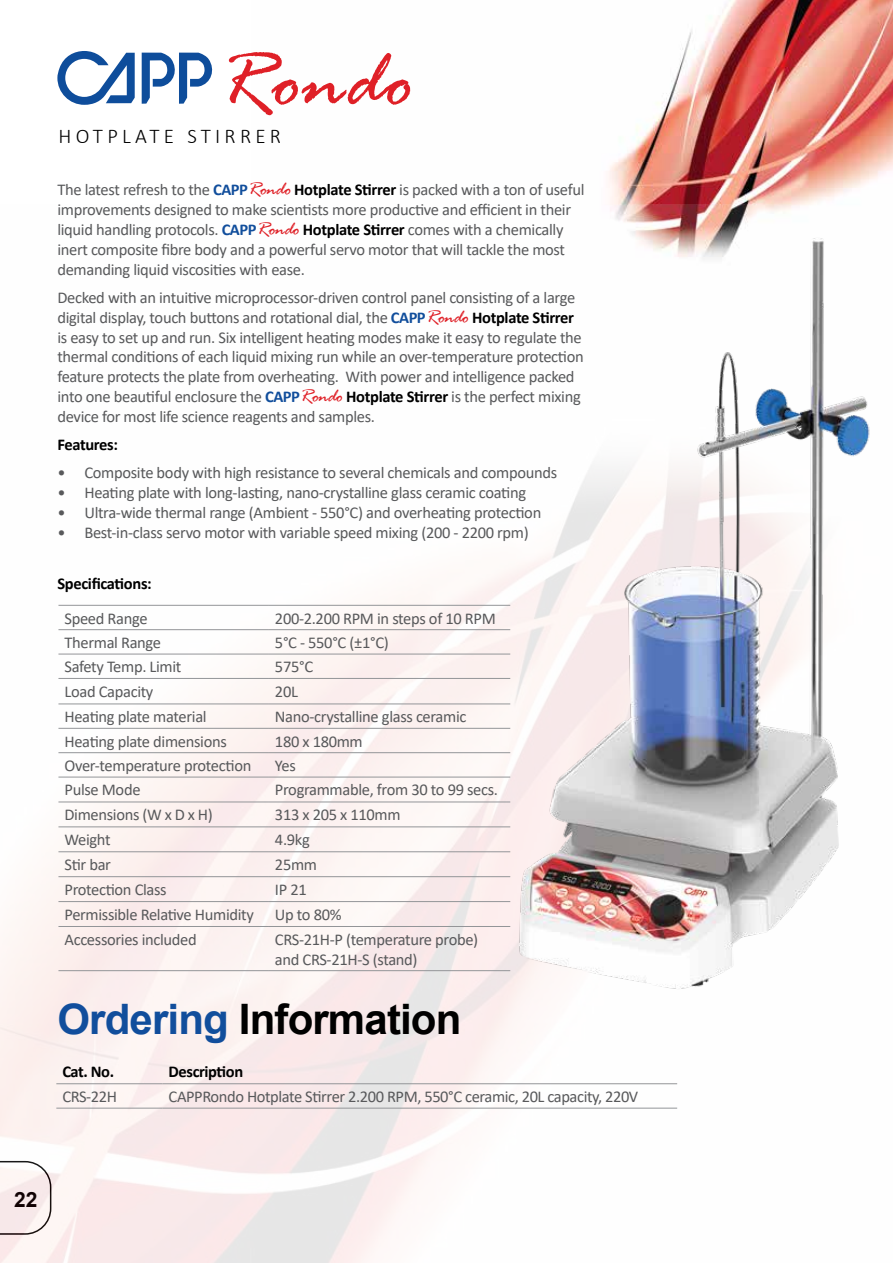
<style>
.page{position:relative;width:893px;height:1263px;background:#fff}
.page>*{position:absolute;margin:0;border:0;box-sizing:border-box;transform-origin:0 0}
.t1{font:italic 84.3px "Rage";color:#df2027}
.t2{font:700 42px "Arial";letter-spacing:-.02em;color:#000}
.t3{font:300 21px "Calibri";letter-spacing:.2em;color:#000}
.t4{font:700 21px "Arial";color:#000}
.t5{font:16.5px/19.8px "Calibri";letter-spacing:-.02em;color:#58595b}
.t6{font:700 16.5px "Calibri";letter-spacing:-.025em;color:#000}
.s1{font-weight:700;color:#114e9c}
.s2{font-family:"Rage";font-style:italic;font-size:19.5px;color:#df2027}
.s3{font-weight:700;color:#000}
.s4{color:#114e9c}
</style>
<div class="page">
<img style="left:609px;top:0;width:284px;height:204px">
<img style="left:0;top:204px;width:811px;height:1059px">
<hr style="left:58px;top:605px;width:211px;height:1px;background:#939598">
<hr style="left:269px;top:605px;width:241px;height:1px;background:#939598">
<hr style="left:58px;top:629px;width:211px;height:1px;background:#939598">
<hr style="left:269px;top:629px;width:241px;height:1px;background:#939598">
<hr style="left:58px;top:654px;width:211px;height:1px;background:#939598">
<hr style="left:269px;top:654px;width:241px;height:1px;background:#939598">
<hr style="left:58px;top:678px;width:211px;height:1px;background:#939598">
<hr style="left:269px;top:678px;width:241px;height:1px;background:#939598">
<hr style="left:58px;top:703px;width:211px;height:1px;background:#939598">
<hr style="left:269px;top:703px;width:241px;height:1px;background:#939598">
<hr style="left:58px;top:728px;width:211px;height:1px;background:#939598">
<hr style="left:269px;top:728px;width:241px;height:1px;background:#939598">
<hr style="left:58px;top:752px;width:211px;height:1px;background:#939598">
<hr style="left:269px;top:752px;width:241px;height:1px;background:#939598">
<hr style="left:58px;top:777px;width:211px;height:1px;background:#939598">
<hr style="left:269px;top:777px;width:241px;height:1px;background:#939598">
<hr style="left:58px;top:802px;width:211px;height:1px;background:#939598">
<hr style="left:269px;top:802px;width:241px;height:1px;background:#939598">
<hr style="left:58px;top:826px;width:211px;height:1px;background:#939598">
<hr style="left:269px;top:826px;width:241px;height:1px;background:#939598">
<hr style="left:58px;top:851px;width:211px;height:1px;background:#939598">
<hr style="left:269px;top:851px;width:241px;height:1px;background:#939598">
<hr style="left:58px;top:876px;width:211px;height:1px;background:#939598">
<hr style="left:269px;top:876px;width:241px;height:1px;background:#939598">
<hr style="left:58px;top:901px;width:211px;height:1px;background:#939598">
<hr style="left:269px;top:901px;width:241px;height:1px;background:#939598">
<hr style="left:58px;top:926px;width:211px;height:1px;background:#939598">
<hr style="left:269px;top:926px;width:241px;height:1px;background:#939598">
<hr style="left:58px;top:970px;width:211px;height:1px;background:#939598">
<hr style="left:269px;top:970px;width:241px;height:1px;background:#939598">
<hr style="left:56px;top:1083px;width:107px;height:1px;background:#939598">
<hr style="left:163px;top:1083px;width:514px;height:1px;background:#939598">
<hr style="left:56px;top:1108px;width:107px;height:1px;background:#939598">
<hr style="left:163px;top:1108px;width:514px;height:1px;background:#939598">
<svg style="left:57px;top:51px;width:78px;height:54px"></svg>
<svg style="left:142px;top:53px;width:71px;height:51px"></svg>
<img style="left:474px;top:215px;width:396px;height:794px">
<h1 class="t1" style="left:215px;top:35px;width:201px">Rondo</h1>
<p class="t3" style="left:58px;top:123px;width:224px">HOTPLATE STIRRER</p>
<p class="t5" style="left:57px;top:180px;width:529px">The latest refresh to the <span class="s1">CAPP</span><span class="s2">Rondo</span> <span class="s3">Hotplate Stirrer</span> is packed with a ton of useful improvements designed to make scientists more productive and efficient in their liquid handling protocols. <span class="s1">CAPP</span><span class="s2">Rondo</span> <span class="s3">Hotplate Stirrer</span> comes with a chemically inert composite fibre body and a powerful servo motor that will tackle the most demanding liquid viscosities with ease.</p>
<p class="t5" style="left:57px;top:287px;width:528px">Decked with an intuitive microprocessor-driven control panel consisting of a large digital display, touch buttons and rotational dial, the <span class="s1">CAPP</span><span class="s2">Rondo</span> <span class="s3">Hotplate Stirrer </span>is easy to set up and run. Six intelligent heating modes make it easy to regulate the thermal conditions of each liquid mixing run while an over-temperature protection feature protects the plate from overheating. With power and intelligence packed into one beautiful enclosure the <span class="s1">CAPP</span><span class="s2">Rondo</span> <span class="s3">Hotplate Stirrer</span> is the perfect mixing device for most life science reagents and samples.</p>
<p class="t6" style="left:57px;top:433px;width:62px">Features:</p>
<p class="t5" style="left:57px;top:462px;width:501px">• Composite body with high resistance to several chemicals and compounds</p>
<p class="t5" style="left:57px;top:482px;width:470px">• Heating plate with long-lasting, nano-crystalline glass ceramic coating</p>
<p class="t5" style="left:57px;top:502px;width:485px">• Ultra-wide thermal range (Ambient - 550°C) and overheating protection</p>
<p class="t5" style="left:57px;top:522px;width:473px">• Best-in-class servo motor with variable speed mixing (200 - 2200 rpm)</p>
<p class="t6" style="left:57px;top:571px;width:96px">Specifications:</p>
<p class="t5" style="left:64px;top:608px;width:85px">Speed Range</p>
<p class="t5" style="left:275px;top:608px;width:222px">200-2.200 RPM in steps of 10 RPM</p>
<p class="t5" style="left:64px;top:632px;width:98px">Thermal Range</p>
<p class="t5" style="left:275px;top:632px;width:115px">5°C - 550°C (±1°C)</p>
<p class="t5" style="left:64px;top:657px;width:118px">Safety Temp. Limit</p>
<p class="t5" style="left:275px;top:657px;width:40px">575°C</p>
<p class="t5" style="left:64px;top:681px;width:90px">Load Capacity</p>
<p class="t5" style="left:275px;top:681px;width:25px">20L</p>
<p class="t5" style="left:64px;top:706px;width:144px">Heating plate material</p>
<p class="t5" style="left:275px;top:706px;width:193px">Nano-crystalline glass ceramic</p>
<p class="t5" style="left:64px;top:731px;width:164px">Heating plate dimensions</p>
<p class="t5" style="left:275px;top:731px;width:89px">180 x 180mm</p>
<p class="t5" style="left:64px;top:755px;width:188px">Over-temperature protection</p>
<p class="t5" style="left:275px;top:755px;width:22px">Yes</p>
<p class="t5" style="left:64px;top:780px;width:78px">Pulse Mode</p>
<p class="t5" style="left:275px;top:780px;width:225px">Programmable, from 30 to 99 secs.</p>
<p class="t5" style="left:64px;top:804px;width:150px">Dimensions (W x D x H)</p>
<p class="t5" style="left:275px;top:804px;width:127px">313 x 205 x 110mm</p>
<p class="t5" style="left:64px;top:829px;width:48px">Weight</p>
<p class="t5" style="left:275px;top:829px;width:36px">4.9kg</p>
<p class="t5" style="left:64px;top:854px;width:48px">Stir bar</p>
<p class="t5" style="left:275px;top:854px;width:44px">25mm</p>
<p class="t5" style="left:64px;top:879px;width:104px">Protection Class</p>
<p class="t5" style="left:275px;top:879px;width:33px">IP 21</p>
<p class="t5" style="left:64px;top:904px;width:191px">Permissible Relative Humidity</p>
<p class="t5" style="left:275px;top:904px;width:68px">Up to 80%</p>
<p class="t5" style="left:64px;top:929px;width:134px">Accessories included</p>
<p class="t5" style="left:275px;top:929px;width:205px">CRS-21H-P (temperature probe) and CRS-21H-S (stand)</p>
<h2 class="t2" style="left:57px;top:989px;width:406px"><span class="s4">Ordering</span> Information</h2>
<p class="t6" style="left:62px;top:1060px;width:53px">Cat. No.</p>
<p class="t6" style="left:169px;top:1060px;width:76px">Description</p>
<p class="t5" style="left:62px;top:1086px;width:56px">CRS-22H</p>
<p class="t5" style="left:169px;top:1086px;width:471px">CAPPRondo Hotplate Stirrer 2.200 RPM, 550°C ceramic, 20L capacity, 220V</p>
<p class="t4" style="left:14px;top:1184px;width:25px">22</p>
</div>
